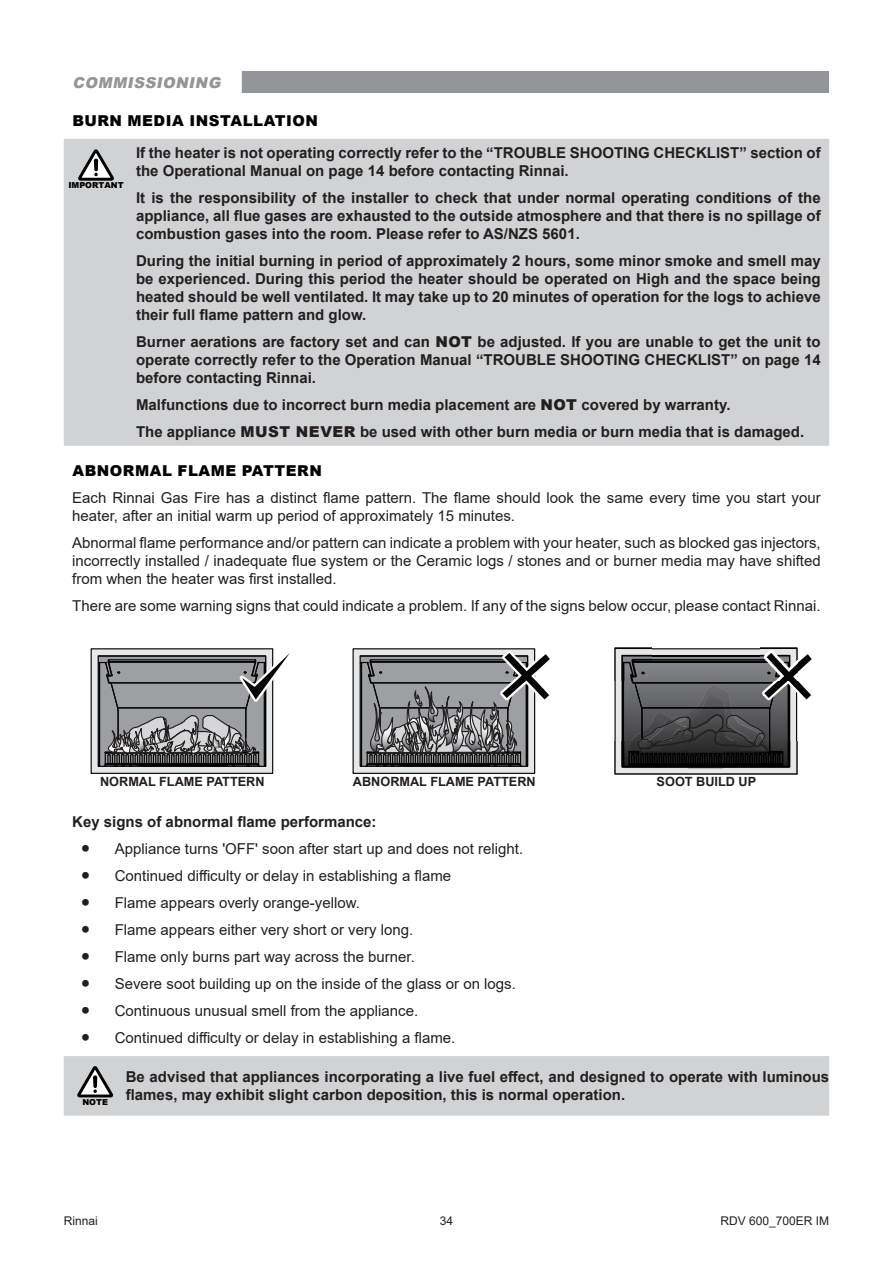
<style>
.page{position:relative;width:893px;height:1263px;background:#fff}
.page>*{position:absolute;margin:0;border:0;box-sizing:border-box;transform-origin:0 0}
.Body_Note_Table_Bold{font:700 15px/18px "Arial";color:#231f20;text-align:justify}
.Body{font:15px/18px "Arial";color:#231f20}
.Chapter_Title_2_IM{font:900 15px "Arial";letter-spacing:.035em;color:#000}
.Body_Bold{font:700 15px "Arial";color:#231f20}
.Chapter_title_1_not{font:italic 900 15px "Arial";color:#939598}
.t1{font:700 12.75px "Arial";color:#231f20}
.t2{font:12px "Arial";color:#231f20}
.t3{font:900 8.25px "Arial";color:#000}
.s1{font-weight:900}
.s2{font-size:27px}
</style>
<div class="page">
<div style="left:64px;top:139px;width:765px;height:307px;background:#d1d2d4"></div>
<svg style="left:78px;top:149px;width:36px;height:32px"></svg>
<svg style="left:94px;top:159px;width:4px;height:12px"></svg>
<div style="left:64px;top:1056px;width:765px;height:60px;background:#d1d2d4"></div>
<svg style="left:77px;top:1066px;width:36px;height:31px"></svg>
<svg style="left:93px;top:1075px;width:4px;height:13px"></svg>
<svg style="left:614px;top:648px;width:198px;height:94px"></svg>
<svg style="left:91px;top:649px;width:199px;height:125px"></svg>
<svg style="left:353px;top:649px;width:197px;height:125px"></svg>
<img style="left:614px;top:648px;width:37px;height:32px">
<img style="left:760px;top:648px;width:38px;height:32px">
<img style="left:687px;top:711px;width:37px;height:63px">
<img style="left:614px;top:742px;width:74px;height:32px">
<img style="left:724px;top:742px;width:74px;height:32px">
<div style="left:64px;top:71px;width:765px;height:21px;background:#939598"></div>
<div style="left:51px;top:64px;width:191px;height:36px;background:#fff"></div>
<p class="Chapter_title_1_not" style="left:73px;top:72px;width:153px">COMMISSIONING</p>
<p class="Chapter_Title_2_IM" style="left:73px;top:109px;width:247px">BURN MEDIA INSTALLATION</p>
<p class="Body_Note_Table_Bold" style="left:136px;top:144px;width:686px">If the heater is not operating correctly refer to the “TROUBLE SHOOTING CHECKLIST” section of the Operational Manual on page 14 before contacting Rinnai.</p>
<p class="Body_Note_Table_Bold" style="left:136px;top:189px;width:686px">It is the responsibility of the installer to check that under normal operating conditions of the appliance, all flue gases are exhausted to the outside atmosphere and that there is no spillage of combustion gases into the room. Please refer to AS/NZS 5601.</p>
<p class="Body_Note_Table_Bold" style="left:136px;top:252px;width:686px">During the initial burning in period of approximately 2 hours, some minor smoke and smell may be experienced. During this period the heater should be operated on High and the space being heated should be well ventilated. It may take up to 20 minutes of operation for the logs to achieve their full flame pattern and glow.</p>
<p class="Body_Note_Table_Bold" style="left:136px;top:333px;width:686px">Burner aerations are factory set and can <span class="s1">NOT</span> be adjusted. If you are unable to get the unit to operate correctly refer to the Operation Manual “TROUBLE SHOOTING CHECKLIST” on page 14 before contacting Rinnai.</p>
<p class="Body_Note_Table_Bold" style="left:136px;top:396px;width:596px">Malfunctions due to incorrect burn media placement are <span class="s1">NOT</span> covered by warranty.</p>
<p class="Body_Note_Table_Bold" style="left:136px;top:423px;width:670px">The appliance <span class="s1">MUST NEVER</span> be used with other burn media or burn media that is damaged.</p>
<p class="Chapter_Title_2_IM" style="left:73px;top:459px;width:251px">ABNORMAL FLAME PATTERN</p>
<p class="Body" style="left:72px;top:488px;width:750px">Each Rinnai Gas Fire has a distinct flame pattern. The flame should look the same every time you start your heater, after an initial warm up period of approximately 15 minutes.</p>
<p class="Body" style="left:72px;top:533px;width:750px;text-align:justify">Abnormal flame performance and/or pattern can indicate a problem with your heater, such as blocked gas injectors, incorrectly installed / inadequate flue system or the Ceramic logs / stones and or burner media may have shifted from when the heater was first installed.</p>
<p class="Body" style="left:72px;top:596px;width:750px">There are some warning signs that could indicate a problem. If any of the signs below occur, please contact Rinnai.</p>
<p class="t3" style="left:68px;top:179px;width:57px">IMPORTANT</p>
<p class="t1" style="left:100px;top:773px;width:166px">NORMAL FLAME PATTERN</p>
<p class="t1" style="left:353px;top:773px;width:184px">ABNORMAL FLAME PATTERN</p>
<p class="t1" style="left:657px;top:773px;width:101px">SOOT BUILD UP</p>
<p class="Body_Bold" style="left:72px;top:811px;width:306px">Key signs of abnormal flame performance:</p>
<p class="Body" style="left:81px;top:839px;width:444px"><span class="s2">•</span> Appliance turns 'OFF' soon after start up and does not relight.</p>
<p class="Body" style="left:81px;top:866px;width:372px"><span class="s2">•</span> Continued difficulty or delay in establishing a flame</p>
<p class="Body" style="left:81px;top:893px;width:281px"><span class="s2">•</span> Flame appears overly orange-yellow.</p>
<p class="Body" style="left:81px;top:920px;width:334px"><span class="s2">•</span> Flame appears either very short or very long.</p>
<p class="Body" style="left:81px;top:947px;width:336px"><span class="s2">•</span> Flame only burns part way across the burner.</p>
<p class="Body" style="left:81px;top:974px;width:437px"><span class="s2">•</span> Severe soot building up on the inside of the glass or on logs.</p>
<p class="Body" style="left:81px;top:1001px;width:339px"><span class="s2">•</span> Continuous unusual smell from the appliance.</p>
<p class="Body" style="left:81px;top:1028px;width:376px"><span class="s2">•</span> Continued difficulty or delay in establishing a flame.</p>
<p class="t3" style="left:82px;top:1096px;width:27px">NOTE</p>
<p class="Body_Note_Table_Bold" style="left:126px;top:1068px;width:705px">Be advised that appliances incorporating a live fuel effect, and designed to operate with luminous flames, may exhibit slight carbon deposition, this is normal operation.</p>
<p class="t2" style="left:64px;top:1212px;width:36px">Rinnai</p>
<p class="t2" style="left:440px;top:1212px;width:15px">34</p>
<p class="t2" style="left:720px;top:1212px;width:110px">RDV 600_700ER IM</p>
</div>
